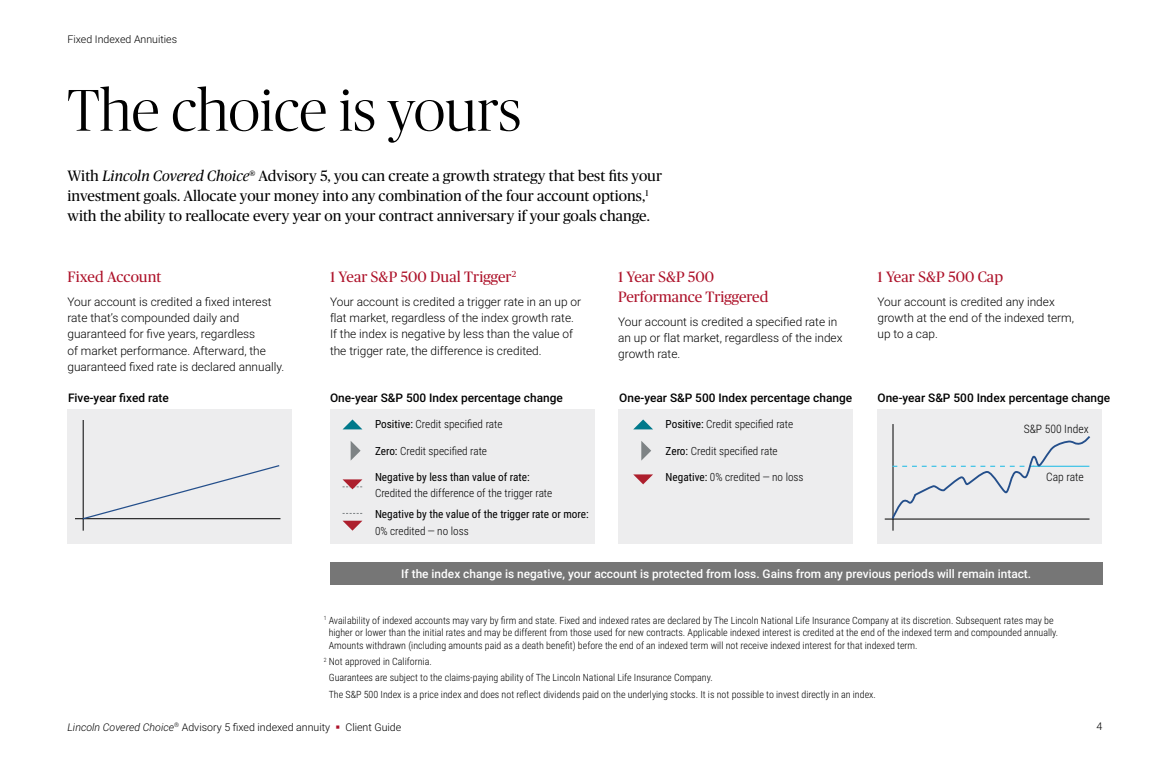
<style>
.page{position:relative;width:1170px;height:765px;background:#fff}
.page>*{position:absolute;margin:0;border:0;box-sizing:border-box;transform-origin:0 0}
.Headline{font:300 58.75px "Publico Banner";letter-spacing:.005em;color:#000}
.Intro_Copy{font:15px/20px "Publico Headline";letter-spacing:.005em;color:#000}
.Subheader_2{font:15px/20px "Publico Headline";color:#ad1129}
.Body_Copy{font:300 11.88px/16.2px "Roboto";color:#000}
.Body_Copy-2{font:500 11.88px "Roboto";color:#fff}
.Subheader_3{font:500 11.88px "Roboto";color:#000}
.Body_Copy-3{font:500 11.88px "Roboto";color:#000}
.Captions_-_Body_Copy{font:300 11.62px "Roboto Condensed";color:#000}
.Body_Copy-4{font:300 11.25px "Roboto Condensed";color:#000}
.Body_Copy-5{font:11.25px/16.2px "Roboto Condensed";color:#000}
.t1{font:300 10.62px "Roboto";color:#000}
.Footnotes{font:300 10px/12.5px "Roboto Condensed";color:#000}
.s1{font-style:italic}
.s2{font-weight:400}
.s3{font-weight:300}
.s4{color:#ad1129}
</style>
<div class="page">
<div style="left:68px;top:409px;width:224px;height:135px;background:#ededee"></div>
<div style="left:330px;top:409px;width:265px;height:135px;background:#ededee"></div>
<div style="left:618px;top:409px;width:234px;height:135px;background:#ededee"></div>
<div style="left:878px;top:409px;width:224px;height:135px;background:#ededee"></div>
<div style="left:330px;top:562px;width:772px;height:22px;background:#767676"></div>
<hr style="left:83px;top:420px;width:1px;height:111px;background:#000">
<hr style="left:75px;top:518px;width:205px;height:1px;background:#000">
<svg style="left:81px;top:464px;width:200px;height:56px"></svg>
<hr style="left:893px;top:424px;width:1px;height:107px;background:#000">
<hr style="left:885px;top:519px;width:205px;height:1px;background:#000">
<svg style="left:891px;top:435px;width:200px;height:85px"></svg>
<svg style="left:343px;top:521px;width:19px;height:10px"></svg>
<svg style="left:343px;top:513px;width:19px;height:1px"></svg>
<svg style="left:343px;top:419px;width:19px;height:10px"></svg>
<svg style="left:633px;top:419px;width:20px;height:10px"></svg>
<svg style="left:343px;top:479px;width:19px;height:10px"></svg>
<svg style="left:633px;top:474px;width:20px;height:10px"></svg>
<svg style="left:351px;top:441px;width:10px;height:19px"></svg>
<svg style="left:641px;top:441px;width:10px;height:20px"></svg>
<p class="t1" style="left:68px;top:31px;width:111px">Fixed Indexed Annuities</p>
<h1 class="Headline" style="left:68px;top:71px;width:455px">The choice is yours</h1>
<p class="Intro_Copy" style="left:68px;top:165px;width:596px">With <span class="s1">Lincoln Covered Choice</span>® Advisory 5, you can create a growth strategy that best fits your investment goals. Allocate your money into any combination of the four account options,<sup>1 </sup>with the ability to reallocate every year on your contract anniversary if your goals change.</p>
<h2 class="Subheader_2" style="left:68px;top:266px;width:95px">Fixed Account</h2>
<p class="Body_Copy" style="left:68px;top:293px;width:218px">Your account is credited a fixed interest rate that’s compounded daily and guaranteed for five years, regardless<br>of market performance. Afterward, the guaranteed fixed rate is declared annually.</p>
<h2 class="Subheader_2" style="left:330px;top:266px;width:188px">1 Year S&amp;P 500 Dual Trigger<sup>2</sup></h2>
<p class="Body_Copy" style="left:330px;top:293px;width:253px">Your account is credited a trigger rate in an up or flat market, regardless of the index growth rate.<br>If the index is negative by less than the value of the trigger rate, the difference is credited.</p>
<h2 class="Subheader_2" style="left:618px;top:266px;width:152px">1 Year S&amp;P 500<br>Performance Triggered</h2>
<p class="Body_Copy" style="left:618px;top:313px;width:226px">Your account is credited a specified rate in an up or flat market, regardless of the index growth rate.</p>
<h2 class="Subheader_2" style="left:878px;top:266px;width:127px">1 Year S&amp;P 500 Cap</h2>
<p class="Body_Copy" style="left:878px;top:293px;width:198px">Your account is credited any index growth at the end of the indexed term, up to a cap.</p>
<h3 class="Subheader_3" style="left:68px;top:389px;width:102px">Five-year fixed rate</h3>
<p class="Body_Copy-3" style="left:330px;top:389px;width:234px">One-year S&amp;P 500 Index percentage change</p>
<h3 class="Subheader_3" style="left:619px;top:389px;width:234px">One-year S&amp;P 500 Index percentage change</h3>
<h3 class="Subheader_3" style="left:878px;top:389px;width:234px">One-year S&amp;P 500 Index percentage change</h3>
<p class="Body_Copy-4" style="left:375px;top:417px;width:129px"><span class="s2">Positive:</span> Credit specified rate</p>
<p class="Body_Copy-4" style="left:666px;top:417px;width:129px"><span class="s2">Positive:</span> Credit specified rate</p>
<p class="Body_Copy-4" style="left:375px;top:443px;width:114px"><span class="s2">Zero:</span> Credit specified rate</p>
<p class="Body_Copy-4" style="left:666px;top:443px;width:114px"><span class="s2">Zero:</span> Credit specified rate</p>
<p class="Captions_-_Body_Copy" style="left:1024px;top:420px;width:66px">S&amp;P 500 Index</p>
<p class="Body_Copy-5" style="left:375px;top:468px;width:156px">Negative by less than value of rate:</p>
<p class="Captions_-_Body_Copy" style="left:1046px;top:468px;width:39px">Cap rate</p>
<p class="Body_Copy-4" style="left:375px;top:485px;width:179px">Credited the difference of the trigger rate</p>
<p class="Body_Copy-4" style="left:666px;top:469px;width:139px"><span class="s2">Negative:</span> 0% credited — no loss</p>
<p class="Body_Copy-5" style="left:375px;top:506px;width:215px">Negative by the value of the trigger rate or more:<br><span class="s3">0% credited — no loss</span></p>
<p class="Body_Copy-2" style="left:401px;top:565px;width:631px">If the index change is negative, your account is protected from loss. Gains from any previous periods will remain intact.</p>
<p class="Footnotes" style="left:329px;top:614px;width:731px;text-indent:-5px"><sup>1</sup> Availability of indexed accounts may vary by firm and state. Fixed and indexed rates are declared by The Lincoln National Life Insurance Company at its discretion. Subsequent rates may be higher or lower than the initial rates and may be different from those used for new contracts. Applicable indexed interest is credited at the end of the indexed term and compounded annually.<br>Amounts withdrawn (including amounts paid as a death benefit) before the end of an indexed term will not receive indexed interest for that indexed term.</p>
<p class="Footnotes" style="left:324px;top:655px;width:110px"><sup>2</sup> Not approved in California.</p>
<p class="Footnotes" style="left:329px;top:671px;width:386px">Guarantees are subject to the claims-paying ability of The Lincoln National Life Insurance Company.</p>
<p class="Footnotes" style="left:329px;top:687px;width:549px">The S&amp;P 500 Index is a price index and does not reflect dividends paid on the underlying stocks. It is not possible to invest directly in an index.</p>
<p class="t1" style="left:68px;top:719px;width:335px"><span class="s1">Lincoln Covered Choice</span><sup>®</sup> Advisory 5 fixed indexed annuity <span class="s4">▪</span> Client Guide</p>
<p class="t1" style="left:1097px;top:719px;width:7px">4</p>
</div>
